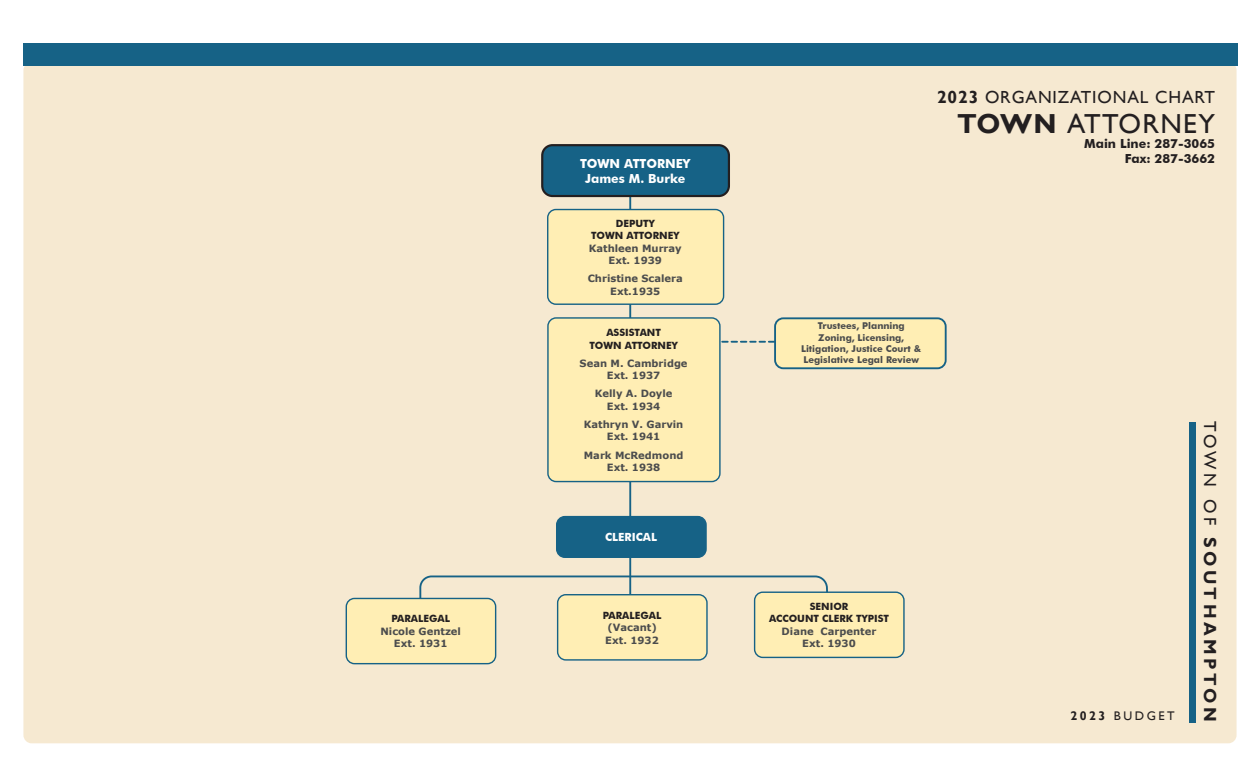
<style>
.page{position:relative;width:1260px;height:765px;background:#fff}
.page>*{position:absolute;margin:0;border:0;box-sizing:border-box;transform-origin:0 0}
.t1{font:27.5px "Gill Sans";letter-spacing:.05em;color:#231f20}
.t2{font:17.5px "Gill Sans";letter-spacing:.05em;color:#231f20}
.t3{font:700 17.5px "Gill Sans";letter-spacing:.2em;color:#231f20}
.t4{font:700 12.5px/15px "Futura BT";color:#231f20;text-align:right}
.t5{font:700 12.5px/15px "Futura BT";color:#fff;text-align:center}
.t6{font:12.5px "Gill Sans";letter-spacing:.2em;color:#231f20}
.t7{font:700 11.25px "Futura BT";color:#fff}
.t8{font:700 10px/12.5px "Verdana";color:#4b4c4d;text-align:center}
.t9{font:700 10px/12.5px "Futura BT";color:#231f20;text-align:center}
.t10{font:700 9.38px/11.2px "Futura BT";color:#4b4c4d;text-align:center}
.s1{font-weight:700}
.s2{font-weight:400}
</style>
<div class="page">
<div style="left:23px;top:62px;width:1214px;height:681px;background:#f6e9d1;border-radius:8px"></div>
<div style="left:23px;top:43px;width:1215px;height:23px;background:#166286"></div>
<svg style="left:418px;top:147px;width:413px;height:511px"></svg>
<svg style="left:721px;top:341px;width:53px;height:2px"></svg>
<div style="left:1189px;top:422px;width:7px;height:301px;background:#166286"></div>
<div style="left:775px;top:318px;width:171px;height:50px;background:#ffeeb4;border-radius:8px"></div>
<div style="left:774px;top:317px;width:173px;height:52px;border:2px solid #166286;border-radius:8px"></div>
<div style="left:557px;top:517px;width:149px;height:40px;background:#166286;border-radius:8px"></div>
<div style="left:556px;top:516px;width:151px;height:42px;border:1px solid #166286;border-radius:8px"></div>
<div style="left:542px;top:145px;width:187px;height:51px;background:#166286;border-radius:10px"></div>
<div style="left:541px;top:144px;width:189px;height:53px;border:2px solid #231f20;border-radius:10px"></div>
<div style="left:558px;top:595px;width:149px;height:65px;background:#ffeeb4;border-radius:8px"></div>
<div style="left:557px;top:594px;width:151px;height:67px;border:1px solid #166286;border-radius:8px"></div>
<div style="left:346px;top:598px;width:150px;height:66px;background:#ffeeb4;border-radius:8px"></div>
<div style="left:346px;top:598px;width:150px;height:66px;border:1px solid #166286;border-radius:8px"></div>
<div style="left:755px;top:592px;width:149px;height:65px;background:#ffeeb4;border-radius:8px"></div>
<div style="left:754px;top:592px;width:151px;height:66px;border:1px solid #166286;border-radius:8px"></div>
<div style="left:548px;top:210px;width:176px;height:94px;background:#ffeeb4;border-radius:8px"></div>
<div style="left:547px;top:209px;width:177px;height:96px;border:1px solid #166286;border-radius:8px"></div>
<div style="left:548px;top:318px;width:172px;height:164px;background:#ffeeb4;border-radius:8px"></div>
<div style="left:547px;top:317px;width:174px;height:165px;border:1px solid #166286;border-radius:8px"></div>
<p class="t9" style="left:391px;top:612px;width:60px">PARALEGAL</p>
<p class="t8" style="left:380px;top:625px;width:82px">Nicole Gentzel<br>Ext. 1931</p>
<p class="t5" style="left:580px;top:156px;width:112px">TOWN ATTORNEY<br>James M. Burke</p>
<p class="t9" style="left:591px;top:217px;width:90px">DEPUTY<br>TOWN ATTORNEY</p>
<p class="t8" style="left:589px;top:242px;width:95px">Kathleen Murray<br>Ext. 1939</p>
<p class="t8" style="left:588px;top:272px;width:97px">Christine Scalera<br>Ext.1935</p>
<p class="t9" style="left:590px;top:326px;width:90px">ASSISTANT<br>TOWN ATTORNEY</p>
<p class="t8" style="left:580px;top:357px;width:109px">Sean M. Cambridge<br>Ext. 1937</p>
<p class="t8" style="left:595px;top:387px;width:79px">Kelly A. Doyle<br>Ext. 1934</p>
<p class="t8" style="left:584px;top:418px;width:101px">Kathryn V. Garvin<br>Ext. 1941</p>
<p class="t8" style="left:584px;top:448px;width:101px">Mark McRedmond<br>Ext. 1938</p>
<p class="t7" style="left:605px;top:530px;width:53px">CLERICAL</p>
<p class="t9" style="left:603px;top:609px;width:60px">PARALEGAL</p>
<p class="t8" style="left:605px;top:621px;width:55px;text-align:left">(Vacant)<br>Ext. 1932</p>
<h2 class="t2" style="left:937px;top:87px;width:279px"><span class="s1">2023</span> ORGANIZATIONAL CHART</h2>
<h1 class="t1" style="left:957px;top:108px;width:259px"><span class="s1">TOWN</span> ATTORNEY</h1>
<p class="t4" style="left:1084px;top:136px;width:132px">Main Line: 287-3065<br>Fax: 287-3662</p>
<p class="t10" style="left:801px;top:320px;width:122px">Trustees, Planning<br>Zoning, Licensing,<br>Litigation, Justice Court &amp;<br>Legislative Legal Review</p>
<p class="t9" style="left:769px;top:600px;width:121px">SENIOR<br>ACCOUNT CLERK TYPIST</p>
<p class="t8" style="left:782px;top:625px;width:96px">Diane Carpenter<br>Ext. 1930</p>
<p class="t6" style="left:1070px;top:708px;width:106px"><span class="s1">2023</span> BUDGET</p>
<h2 class="t3" style="left:1221px;top:421px;width:301px;rotate:90deg"><span class="s2">TOWN OF</span> SOUTHAMPTON</h2>
</div>
